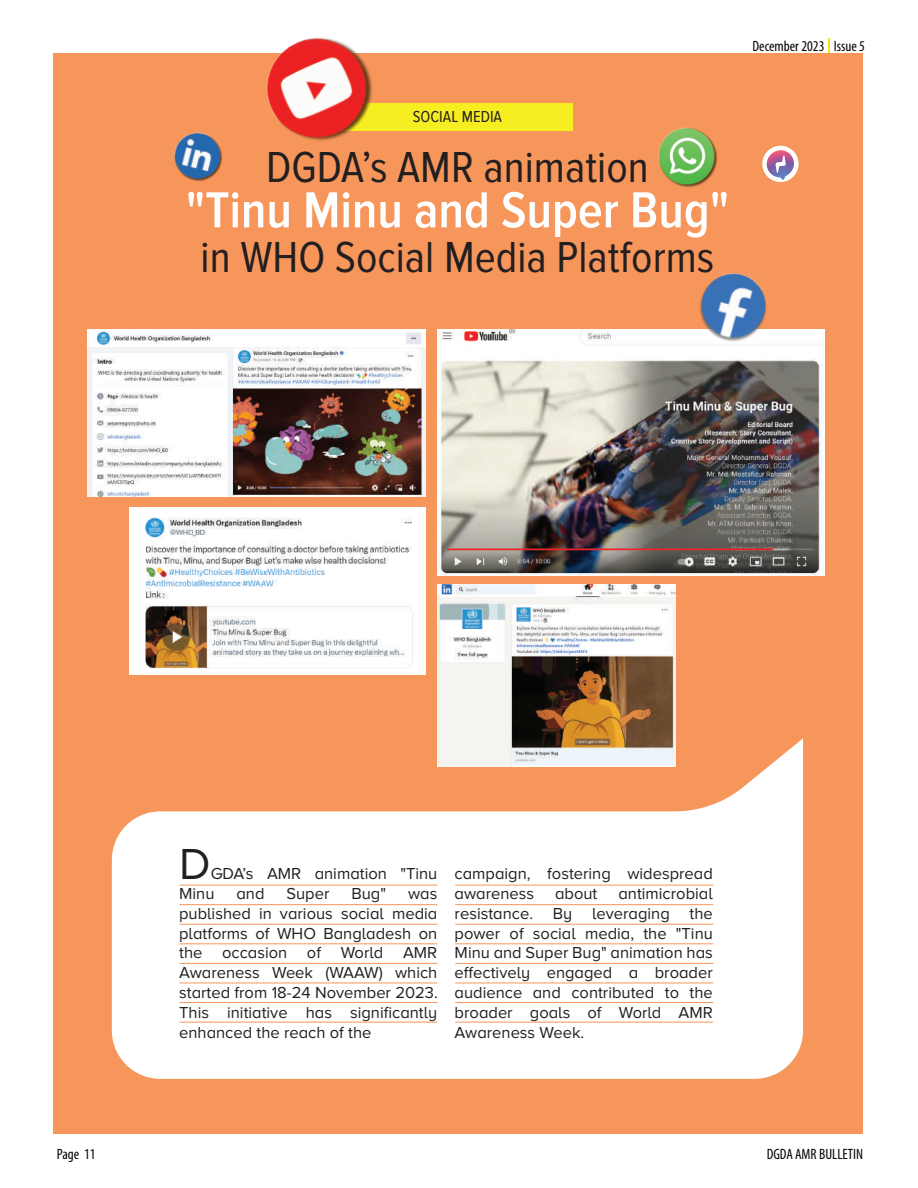
<style>
.page{position:relative;width:918px;height:1188px;background:#fff}
.page>*{position:absolute;margin:0;border:0;box-sizing:border-box;transform-origin:0 0}
.t1{font:600 52.5px "Proxima Nova Cond";color:#fff}
.t2{font:45px "Proxima Nova Cond";color:#231f20}
.t3{font:45px "Proxima Nova A";color:#231f20}
.t4{font:16.5px/19.8px "Proxima Nova A";color:#231f20}
.t5{font:16.5px "Proxima Nova Cond";color:#231f20}
.t6{font:condensed 15px "Myriad Pro";color:#040503}
</style>
<div class="page">
<div style="left:54px;top:54px;width:809px;height:1080px;background:#f6965b"></div>
<svg style="left:828px;top:38px;width:1px;height:15px"></svg>
<svg style="left:112px;top:738px;width:691px;height:341px;fill:#fff"></svg>
<hr style="left:179px;top:885px;width:258px;height:1px;background:#f6965b">
<hr style="left:179px;top:904px;width:258px;height:1px;background:#f6965b">
<hr style="left:179px;top:924px;width:258px;height:1px;background:#f6965b">
<hr style="left:179px;top:944px;width:258px;height:1px;background:#f6965b">
<hr style="left:179px;top:963px;width:258px;height:1px;background:#f6965b">
<hr style="left:179px;top:983px;width:258px;height:1px;background:#f6965b">
<hr style="left:179px;top:1002px;width:258px;height:1px;background:#f6965b">
<hr style="left:179px;top:1022px;width:258px;height:1px;background:#f6965b">
<hr style="left:455px;top:885px;width:258px;height:1px;background:#f6965b">
<hr style="left:455px;top:904px;width:258px;height:1px;background:#f6965b">
<hr style="left:455px;top:924px;width:258px;height:1px;background:#f6965b">
<hr style="left:455px;top:944px;width:258px;height:1px;background:#f6965b">
<hr style="left:455px;top:963px;width:258px;height:1px;background:#f6965b">
<hr style="left:455px;top:983px;width:258px;height:1px;background:#f6965b">
<hr style="left:455px;top:1002px;width:258px;height:1px;background:#f6965b">
<hr style="left:455px;top:1022px;width:258px;height:1px;background:#f6965b">
<img style="left:87px;top:329px;width:338px;height:168px">
<img style="left:129px;top:507px;width:296px;height:168px">
<img style="left:437px;top:585px;width:239px;height:181px">
<img style="left:437px;top:329px;width:387px;height:247px">
<div style="left:342px;top:104px;width:231px;height:27px;background:#f7ee21"></div>
<svg style="left:762px;top:145px;width:37px;height:37px"></svg>
<img style="left:687px;top:273px;width:93px;height:81px">
<img style="left:174px;top:132px;width:49px;height:49px">
<img style="left:658px;top:127px;width:60px;height:61px">
<img style="left:242px;top:37px;width:155px;height:104px">
<p class="t5" style="left:413px;top:108px;width:91px">SOCIAL MEDIA</p>
<h2 class="t2" style="left:266px;top:142px;width:384px">DGDA’s AMR animation</h2>
<h1 class="t1" style="left:186px;top:181px;width:545px">"Tinu Minu and Super Bug"</h1>
<h2 class="t2" style="left:201px;top:232px;width:515px">in WHO Social Media Platforms</h2>
<p class="t6" style="left:752px;top:37px;width:114px">December 2023 Issue 5</p>
<h2 class="t3" style="left:179px;top:839px;width:33px">D</h2>
<p class="t4" style="left:179px;top:864px;width:260px;text-indent:31px">GDA’s AMR animation "Tinu<br>Minu</p>
<p class="t4" style="left:236px;top:883px;width:30px">and</p>
<p class="t4" style="left:287px;top:883px;width:44px">Super</p>
<p class="t4" style="left:351px;top:883px;width:36px">Bug"</p>
<p class="t4" style="left:179px;top:883px;width:260px;text-align:justify;text-indent:229px">was published in various social media platforms of WHO Bangladesh on the occasion of World AMR Awareness Week (WAAW) which started from 18-24 November 2023.<br>This initiative has significantly enhanced the reach of the</p>
<p class="t4" style="left:455px;top:864px;width:260px">campaign, fostering widespread awareness</p>
<p class="t4" style="left:455px;top:883px;width:260px;text-align:justify;text-indent:164px">antimicrobial resistance. By leveraging the power of social media, the "Tinu Minu and Super Bug" animation has effectively engaged a broader audience and contributed to the broader goals of World AMR Awareness Week.</p>
<p class="t4" style="left:555px;top:883px;width:44px">about</p>
<p class="t6" style="left:57px;top:1145px;width:40px">Page 11</p>
<p class="t6" style="left:767px;top:1145px;width:98px">DGDA AMR BULLETIN</p>
</div>
